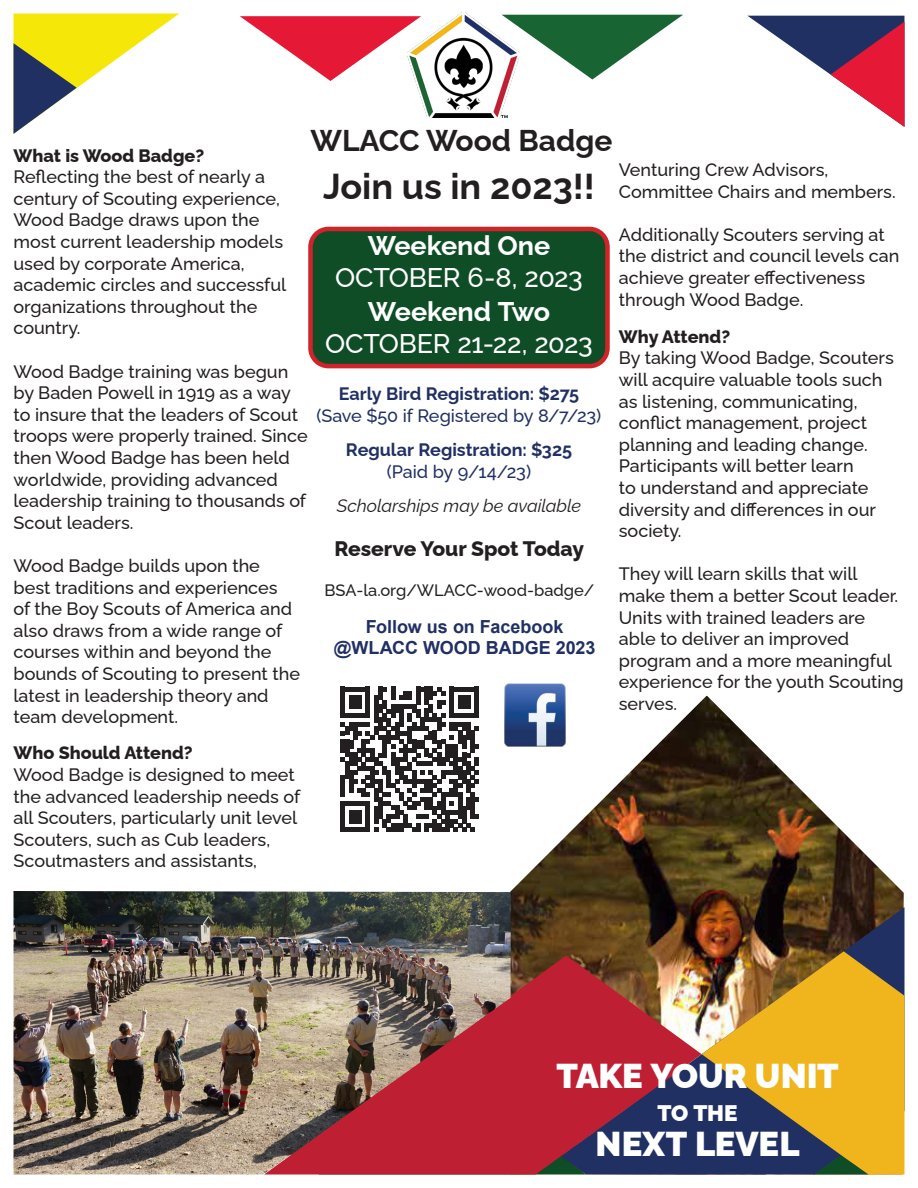
<style>
.page{position:relative;width:918px;height:1188px;background:#fff}
.page>*{position:absolute;margin:0;border:0;box-sizing:border-box;transform-origin:0 0}
.t1{font:700 36px "Raleway";color:#231f20}
.t2{font:900 34.5px "Raleway";color:#fff}
.t3{font:700 30px "Raleway";color:#231f20}
.t4{font:500 27px "Raleway";letter-spacing:-.015em;color:#fff}
.t5{font:700 27px "Raleway";color:#fff}
.t6{font:900 22.5px "Raleway";color:#fff}
.t7{font:800 21px "Raleway";color:#231f20}
.t8{font:500 18px/21.6px "Raleway";color:#231f20}
.t9{font:700 18px "Raleway";letter-spacing:-.005em;color:#203063}
.t10{font:500 18px "Raleway";letter-spacing:-.005em;color:#203063}
.t11{font:800 18px "Raleway";color:#231f20}
.t12{font:700 18px "Arial";color:#203063}
.t13{font:italic 18px "Raleway";letter-spacing:-.005em;color:#231f20}
.t14{font:500 16.5px "Raleway";color:#231f20}
</style>
<div class="page">
<img style="left:510px;top:696px;width:394px;height:230px">
<img style="left:561px;top:907px;width:343px;height:268px">
<svg style="left:702px;top:951px;width:202px;height:223px;background:#b08b36"></svg>
<svg style="left:813px;top:1155px;width:56px;height:19px"></svg>
<svg style="left:511px;top:955px;width:191px;height:219px;background:#923545"></svg>
<div style="left:310px;top:229px;width:298px;height:137px;background:#0f4d26;border-radius:18px"></div>
<div style="left:308px;top:227px;width:302px;height:141px;border:4px solid #d1232a;border-radius:18px"></div>
<svg style="left:240px;top:16px;width:167px;height:65px"></svg>
<svg style="left:14px;top:14px;width:165px;height:120px"></svg>
<svg style="left:520px;top:15px;width:163px;height:65px"></svg>
<svg style="left:748px;top:16px;width:156px;height:111px"></svg>
<img style="left:407px;top:12px;width:113px;height:106px">
<img style="left:14px;top:891px;width:497px;height:283px">
<img style="left:504px;top:684px;width:62px;height:62px">
<svg style="left:341px;top:687px;width:138px;height:145px"></svg>
<p class="t3" style="left:310px;top:117px;width:303px">WLACC Wood Badge</p>
<p class="t11" style="left:14px;top:141px;width:192px">What is Wood Badge?</p>
<p class="t8" style="left:14px;top:164px;width:274px">Reflecting the best of nearly a century of Scouting experience,<br>Wood Badge draws upon the most current leadership models used by corporate America, academic circles and successful organizations throughout the country.</p>
<p class="t8" style="left:14px;top:358px;width:296px">Wood Badge training was begun by Baden Powell in 1919 as a way to insure that the leaders of Scout troops were properly trained. Since then Wood Badge has been held worldwide, providing advanced leadership training to thousands of<br>Scout leaders.</p>
<p class="t8" style="left:14px;top:553px;width:288px">Wood Badge builds upon the best traditions and experiences<br>of the Boy Scouts of America and also draws from a wide range of courses within and beyond the bounds of Scouting to present the latest in leadership theory and team development.</p>
<p class="t11" style="left:14px;top:739px;width:181px">Who Should Attend?</p>
<p class="t8" style="left:14px;top:762px;width:288px">Wood Badge is designed to meet the advanced leadership needs of all Scouters, particularly unit level<br>Scouters, such as Cub leaders,<br>Scoutmasters and assistants,</p>
<p class="t8" style="left:619px;top:157px;width:278px">Venturing Crew Advisors,<br>Committee Chairs and members.</p>
<p class="t8" style="left:619px;top:222px;width:282px">Additionally Scouters serving at the district and council levels can achieve greater effectiveness through Wood Badge.</p>
<p class="t1" style="left:323px;top:158px;width:273px">Join us in 2023!!</p>
<p class="t5" style="left:368px;top:224px;width:184px">Weekend One</p>
<p class="t4" style="left:335px;top:256px;width:249px">OCTOBER 6-8, 2023</p>
<p class="t5" style="left:368px;top:290px;width:184px">Weekend Two</p>
<p class="t4" style="left:325px;top:322px;width:269px">OCTOBER 21-22, 2023</p>
<p class="t9" style="left:339px;top:379px;width:242px">Early Bird Registration: $275</p>
<p class="t10" style="left:317px;top:401px;width:286px">(Save $50 if Registered by 8/7/23)</p>
<p class="t9" style="left:346px;top:435px;width:228px">Regular Registration: $325</p>
<p class="t10" style="left:387px;top:457px;width:146px">(Paid by 9/14/23)</p>
<p class="t11" style="left:619px;top:322px;width:113px">Why Attend?</p>
<p class="t8" style="left:619px;top:345px;width:277px">By taking Wood Badge, Scouters will acquire valuable tools such as listening, communicating, conflict management, project planning and leading change.<br>Participants will better learn<br>to understand and appreciate diversity and differences in our society.</p>
<p class="t8" style="left:619px;top:561px;width:286px">They will learn skills that will make them a better Scout leader.<br>Units with trained leaders are able to deliver an improved program and a more meaningful experience for the youth Scouting serves.</p>
<p class="t13" style="left:337px;top:492px;width:246px">Scholarships may be available</p>
<p class="t7" style="left:334px;top:532px;width:251px">Reserve Your Spot Today</p>
<p class="t14" style="left:325px;top:577px;width:271px">BSA-la.org/WLACC-wood-badge/</p>
<p class="t12" style="left:366px;top:614px;width:199px">Follow us on Facebook</p>
<p class="t12" style="left:334px;top:636px;width:263px">@WLACC WOOD BADGE 2023</p>
<p class="t2" style="left:557px;top:1049px;width:284px">TAKE YOUR UNIT</p>
<p class="t6" style="left:658px;top:1095px;width:82px">TO THE</p>
<p class="t2" style="left:596px;top:1116px;width:206px">NEXT LEVEL</p>
</div>
